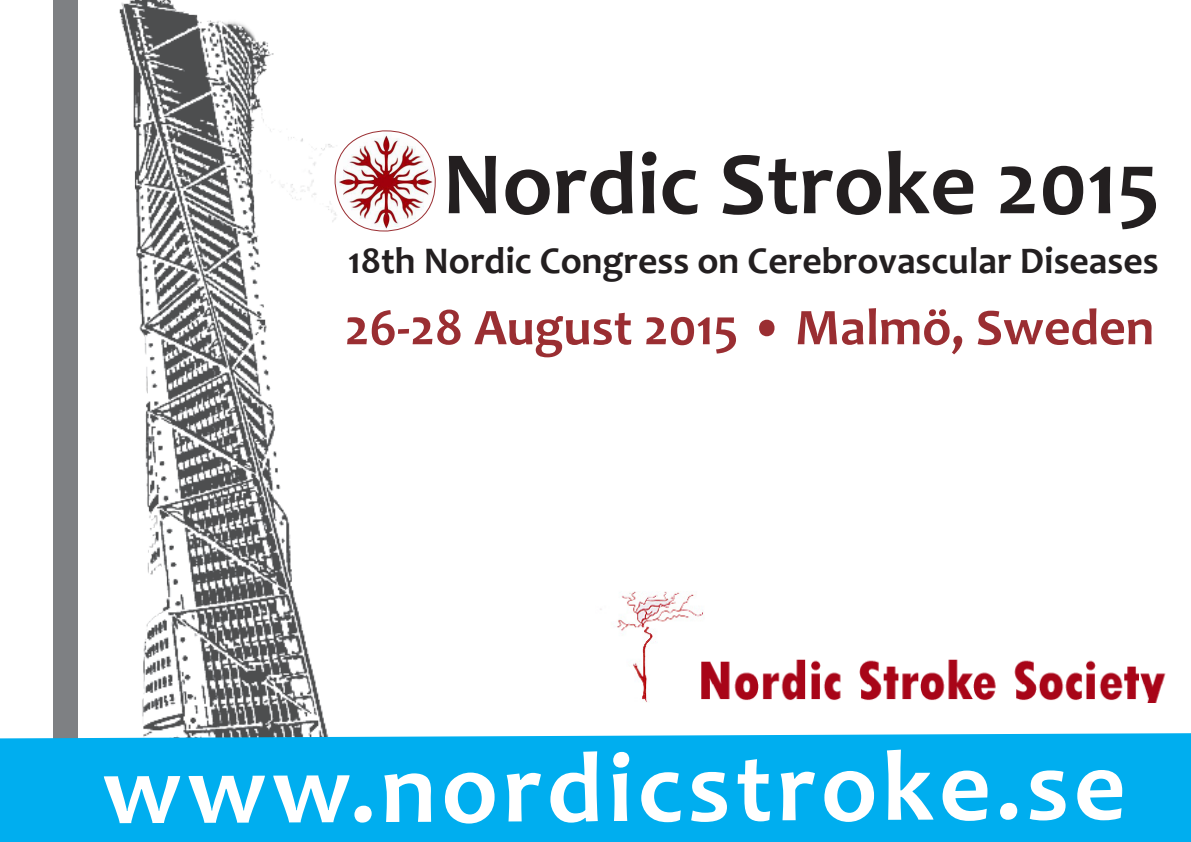
<style>
.page{position:relative;width:1191px;height:842px;background:#fff}
.page>*{position:absolute;margin:0;border:0;box-sizing:border-box;transform-origin:0 0}
.t1{font:700 101px "Candara";letter-spacing:.045em;color:#fff}
.t2{font:700 90.1px "Candara";color:#231f20}
.t3{font:700 52px "Candara";color:#9a2e32}
.t4{font:700 37.8px "Candara";color:#231f20}
</style>
<div class="page">
<div style="left:53px;top:0;width:24px;height:842px;background:#7e8083"></div>
<img style="left:119px;top:0;width:272px;height:733px">
<div style="left:0;top:733px;width:1191px;height:109px;background:#00aeef"></div>
<img style="left:335px;top:131px;width:100px;height:100px">
<img style="left:600px;top:591px;width:566px;height:111px">
<p class="t2" style="left:442px;top:127px;width:719px">Nordic Stroke 2015</p>
<p class="t4" style="left:348px;top:237px;width:812px">18th Nordic Congress on Cerebrovascular Diseases</p>
<p class="t3" style="left:344px;top:295px;width:811px">26-28 August 2015 • Malmö, Sweden</p>
<p class="t1" style="left:102px;top:725px;width:1025px">www.nordicstroke.se</p>
</div>
